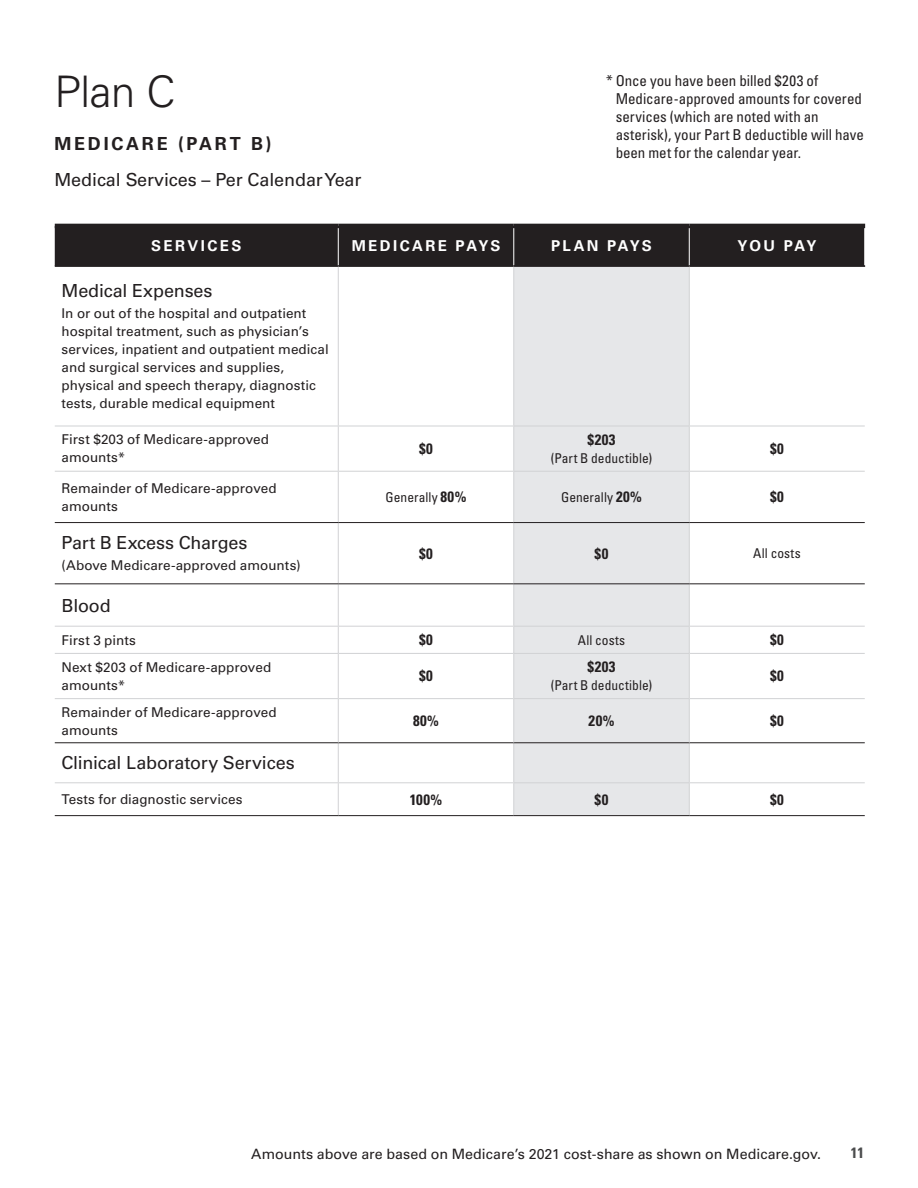
<style>
.page{position:relative;width:918px;height:1188px;background:#fff}
.page>*{position:absolute;margin:0;border:0;box-sizing:border-box;transform-origin:0 0}
.t1{font:300 43.5px "Univers LT Std";color:#231f20}
.t2{font:18px/36px "Univers LT Std";letter-spacing:-.005em;color:#231f20}
.t3{font:condensed 15px/18px "Univers LT Std";letter-spacing:-.005em;color:#231f20}
.t4{font:700 condensed 15px "Univers LT Std";letter-spacing:.03em;color:#231f20}
.t5{font:700 15px "Univers LT Std";letter-spacing:.155em;color:#fff}
.t6{font:700 condensed 15px "Univers LT Std";color:#4b4c4d}
.t7{font:14.25px "Univers LT Std";color:#231f20}
.t8{font:13.5px/18px "Univers LT Std";letter-spacing:.005em;color:#231f20}
.t9{font:condensed 13.5px "Univers LT Std";color:#231f20}
.t10{font:condensed 13.5px "Univers LT Std";letter-spacing:.02em;color:#231f20}
.s1{font-weight:700}
.s2{font-weight:700;font-size:15px}
</style>
<div class="page">
<div style="left:55px;top:228px;width:809px;height:37px;background:#231f20"></div>
<div style="left:514px;top:267px;width:175px;height:548px;background:#e6e7e9"></div>
<hr style="left:55px;top:224px;width:283px;height:4px;background:#231f20">
<hr style="left:55px;top:265px;width:283px;height:2px;background:#231f20">
<hr style="left:338px;top:224px;width:176px;height:4px;background:#231f20">
<hr style="left:338px;top:228px;width:1px;height:37px;background:#fff">
<hr style="left:338px;top:265px;width:176px;height:2px;background:#231f20">
<hr style="left:514px;top:224px;width:175px;height:4px;background:#231f20">
<hr style="left:513px;top:228px;width:1px;height:37px;background:#fff">
<hr style="left:514px;top:265px;width:175px;height:2px;background:#231f20">
<hr style="left:689px;top:224px;width:176px;height:4px;background:#231f20">
<hr style="left:689px;top:228px;width:1px;height:37px;background:#fff">
<hr style="left:689px;top:265px;width:176px;height:2px;background:#231f20">
<hr style="left:338px;top:267px;width:1px;height:159px;background:#d1d2d4">
<hr style="left:513px;top:267px;width:1px;height:159px;background:#d1d2d4">
<hr style="left:689px;top:267px;width:1px;height:159px;background:#d1d2d4">
<hr style="left:55px;top:426px;width:283px;height:1px;background:#d1d2d4">
<hr style="left:338px;top:426px;width:176px;height:1px;background:#d1d2d4">
<hr style="left:338px;top:426px;width:1px;height:45px;background:#d1d2d4">
<hr style="left:514px;top:426px;width:175px;height:1px;background:#d1d2d4">
<hr style="left:513px;top:426px;width:1px;height:45px;background:#d1d2d4">
<hr style="left:689px;top:426px;width:176px;height:1px;background:#d1d2d4">
<hr style="left:689px;top:426px;width:1px;height:45px;background:#d1d2d4">
<hr style="left:55px;top:471px;width:283px;height:1px;background:#d1d2d4">
<hr style="left:338px;top:471px;width:176px;height:1px;background:#d1d2d4">
<hr style="left:338px;top:472px;width:1px;height:50px;background:#d1d2d4">
<hr style="left:514px;top:471px;width:175px;height:1px;background:#d1d2d4">
<hr style="left:513px;top:472px;width:1px;height:50px;background:#d1d2d4">
<hr style="left:689px;top:471px;width:176px;height:1px;background:#d1d2d4">
<hr style="left:689px;top:472px;width:1px;height:50px;background:#d1d2d4">
<hr style="left:338px;top:523px;width:1px;height:60px;background:#d1d2d4">
<hr style="left:513px;top:523px;width:1px;height:60px;background:#d1d2d4">
<hr style="left:689px;top:523px;width:1px;height:60px;background:#d1d2d4">
<hr style="left:338px;top:584px;width:1px;height:42px;background:#d1d2d4">
<hr style="left:513px;top:584px;width:1px;height:42px;background:#d1d2d4">
<hr style="left:689px;top:584px;width:1px;height:42px;background:#d1d2d4">
<hr style="left:55px;top:626px;width:283px;height:1px;background:#d1d2d4">
<hr style="left:338px;top:626px;width:176px;height:1px;background:#d1d2d4">
<svg style="left:338px;top:627px;width:1px;height:26px"></svg>
<hr style="left:514px;top:626px;width:175px;height:1px;background:#d1d2d4">
<svg style="left:513px;top:627px;width:1px;height:26px"></svg>
<hr style="left:689px;top:626px;width:176px;height:1px;background:#d1d2d4">
<svg style="left:689px;top:627px;width:1px;height:26px"></svg>
<hr style="left:338px;top:743px;width:1px;height:39px;background:#d1d2d4">
<hr style="left:513px;top:743px;width:1px;height:39px;background:#d1d2d4">
<hr style="left:689px;top:743px;width:1px;height:39px;background:#d1d2d4">
<hr style="left:55px;top:522px;width:283px;height:1px;background:#231f20">
<hr style="left:338px;top:522px;width:176px;height:1px;background:#231f20">
<hr style="left:514px;top:522px;width:175px;height:1px;background:#231f20">
<hr style="left:689px;top:522px;width:176px;height:1px;background:#231f20">
<hr style="left:55px;top:583px;width:283px;height:1px;background:#231f20">
<hr style="left:338px;top:583px;width:176px;height:1px;background:#231f20">
<hr style="left:514px;top:583px;width:175px;height:1px;background:#231f20">
<hr style="left:689px;top:583px;width:176px;height:1px;background:#231f20">
<hr style="left:55px;top:742px;width:283px;height:1px;background:#231f20">
<hr style="left:338px;top:742px;width:176px;height:1px;background:#231f20">
<hr style="left:514px;top:742px;width:175px;height:1px;background:#231f20">
<hr style="left:689px;top:742px;width:176px;height:1px;background:#231f20">
<hr style="left:338px;top:699px;width:1px;height:43px;background:#d1d2d4">
<hr style="left:513px;top:699px;width:1px;height:43px;background:#d1d2d4">
<hr style="left:689px;top:699px;width:1px;height:43px;background:#d1d2d4">
<hr style="left:55px;top:653px;width:283px;height:1px;background:#d1d2d4">
<hr style="left:338px;top:653px;width:176px;height:1px;background:#d1d2d4">
<hr style="left:338px;top:654px;width:1px;height:44px;background:#d1d2d4">
<hr style="left:514px;top:653px;width:175px;height:1px;background:#d1d2d4">
<hr style="left:513px;top:654px;width:1px;height:44px;background:#d1d2d4">
<hr style="left:689px;top:653px;width:176px;height:1px;background:#d1d2d4">
<hr style="left:689px;top:654px;width:1px;height:44px;background:#d1d2d4">
<hr style="left:55px;top:698px;width:283px;height:1px;background:#d1d2d4">
<hr style="left:338px;top:698px;width:176px;height:1px;background:#d1d2d4">
<hr style="left:514px;top:698px;width:175px;height:1px;background:#d1d2d4">
<hr style="left:689px;top:698px;width:176px;height:1px;background:#d1d2d4">
<hr style="left:55px;top:782px;width:283px;height:1px;background:#d1d2d4">
<hr style="left:338px;top:782px;width:176px;height:1px;background:#d1d2d4">
<hr style="left:338px;top:783px;width:1px;height:32px;background:#d1d2d4">
<hr style="left:514px;top:782px;width:175px;height:1px;background:#d1d2d4">
<hr style="left:513px;top:783px;width:1px;height:32px;background:#d1d2d4">
<hr style="left:689px;top:782px;width:176px;height:1px;background:#d1d2d4">
<hr style="left:689px;top:783px;width:1px;height:32px;background:#d1d2d4">
<hr style="left:55px;top:815px;width:283px;height:1px;background:#231f20">
<hr style="left:338px;top:815px;width:176px;height:1px;background:#231f20">
<hr style="left:514px;top:815px;width:175px;height:1px;background:#231f20">
<hr style="left:689px;top:815px;width:176px;height:1px;background:#231f20">
<p class="t1" style="left:54px;top:65px;width:123px">Plan C</p>
<h3 class="t2" style="left:54px;top:126px;width:309px"><span class="s1">MEDICARE (PART B)<br></span>Medical Services – Per Calendar Year</h3>
<p class="t3" style="left:616px;top:71px;width:250px;text-indent:-10px">* Once you have been billed $203 of Medicare-approved amounts for covered services (which are noted with an asterisk), your Part B deductible will have been met for the calendar year.</p>
<p class="t5" style="left:151px;top:237px;width:92px">SERVICES</p>
<p class="t5" style="left:352px;top:237px;width:150px">MEDICARE PAYS</p>
<p class="t5" style="left:551px;top:237px;width:102px">PLAN PAYS</p>
<p class="t5" style="left:738px;top:237px;width:80px">YOU PAY</p>
<p class="t2" style="left:62px;top:273px;width:153px">Medical Expenses</p>
<p class="t8" style="left:62px;top:305px;width:269px">In or out of the hospital and outpatient hospital treatment, such as physician’s services, inpatient and outpatient medical and surgical services and supplies, physical and speech therapy, diagnostic tests, durable medical equipment</p>
<p class="t8" style="left:62px;top:431px;width:209px">First $203 of Medicare-approved amounts*</p>
<p class="t4" style="left:419px;top:440px;width:15px">$0</p>
<p class="t4" style="left:587px;top:431px;width:30px">$203</p>
<p class="t9" style="left:551px;top:450px;width:103px">(Part B deductible)</p>
<p class="t4" style="left:770px;top:440px;width:15px">$0</p>
<p class="t8" style="left:62px;top:479px;width:216px">Remainder of Medicare-approved amounts</p>
<p class="t9" style="left:386px;top:489px;width:82px">Generally <span class="s2">80%</span></p>
<p class="t9" style="left:561px;top:489px;width:82px">Generally <span class="s2">20%</span></p>
<p class="t4" style="left:770px;top:488px;width:15px">$0</p>
<p class="t2" style="left:62px;top:525px;width:188px">Part B Excess Charges</p>
<p class="t8" style="left:62px;top:557px;width:240px">(Above Medicare-approved amounts)</p>
<p class="t4" style="left:419px;top:544px;width:15px">$0</p>
<p class="t4" style="left:595px;top:544px;width:15px">$0</p>
<p class="t10" style="left:753px;top:545px;width:49px">All costs</p>
<p class="t2" style="left:62px;top:587px;width:51px">Blood</p>
<p class="t8" style="left:62px;top:631px;width:76px">First 3 pints</p>
<p class="t4" style="left:419px;top:631px;width:15px">$0</p>
<p class="t10" style="left:578px;top:631px;width:49px">All costs</p>
<p class="t4" style="left:770px;top:631px;width:15px">$0</p>
<p class="t8" style="left:62px;top:658px;width:211px">Next $203 of Medicare-approved amounts*</p>
<p class="t4" style="left:419px;top:667px;width:15px">$0</p>
<p class="t4" style="left:587px;top:658px;width:30px">$203</p>
<p class="t9" style="left:551px;top:677px;width:103px">(Part B deductible)</p>
<p class="t4" style="left:770px;top:667px;width:15px">$0</p>
<p class="t8" style="left:62px;top:703px;width:216px">Remainder of Medicare-approved amounts</p>
<p class="t4" style="left:413px;top:712px;width:27px">80%</p>
<p class="t4" style="left:589px;top:712px;width:27px">20%</p>
<p class="t4" style="left:770px;top:712px;width:15px">$0</p>
<p class="t2" style="left:62px;top:745px;width:235px">Clinical Laboratory Services</p>
<p class="t8" style="left:62px;top:790px;width:183px">Tests for diagnostic services</p>
<p class="t4" style="left:410px;top:790px;width:34px">100%</p>
<p class="t4" style="left:595px;top:790px;width:15px">$0</p>
<p class="t4" style="left:770px;top:790px;width:15px">$0</p>
<p class="t7" style="left:251px;top:1146px;width:571px">Amounts above are based on Medicare’s 2021 cost-share as shown on Medicare.gov.</p>
<p class="t6" style="left:851px;top:1144px;width:15px">11</p>
</div>
